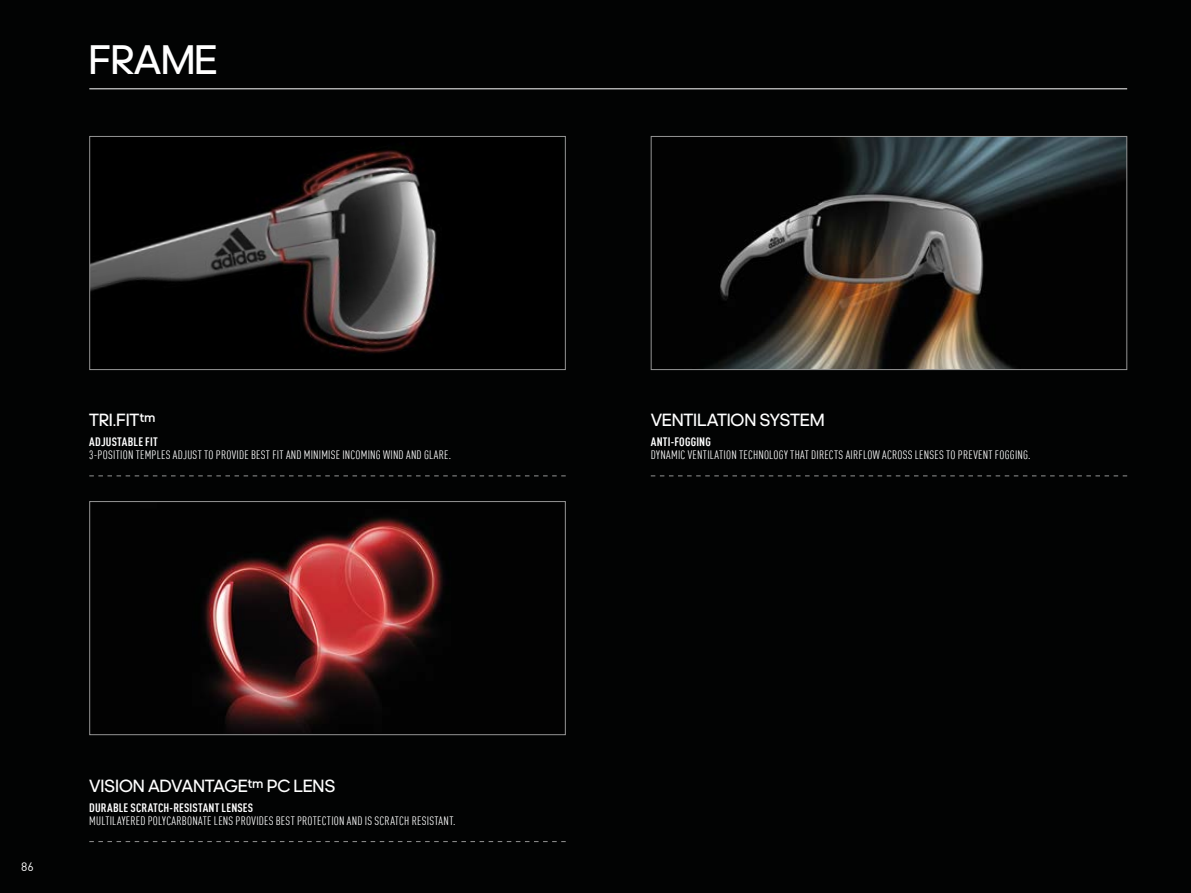
<style>
.page{position:relative;width:1191px;height:893px;background:#020303}
.page>*{position:absolute;margin:0;border:0;box-sizing:border-box;transform-origin:0 0}
.t1{font:42px "adineue PRO";color:#fff}
.t2{font:18px "adineue PRO";letter-spacing:.005em;color:#fff}
.t3{font:condensed 12px "Adihaus DIN";letter-spacing:.02em;color:#fff}
.t4{font:700 condensed 12px "Adihaus DIN";letter-spacing:.015em;color:#fff}
.t5{font:12px "Adihaus DIN";color:#fff}
</style>
<div class="page">
<hr style="left:89px;top:88px;width:1038px;height:1px;background:#fff">
<svg style="left:89px;top:136px;width:477px;height:234px"></svg>
<svg style="left:650px;top:136px;width:477px;height:234px"></svg>
<svg style="left:89px;top:501px;width:477px;height:234px"></svg>
<svg style="left:89px;top:475px;width:477px;height:1px"></svg>
<svg style="left:651px;top:475px;width:476px;height:1px"></svg>
<svg style="left:89px;top:841px;width:477px;height:1px"></svg>
<h1 class="t1" style="left:89px;top:35px;width:129px">FRAME</h1>
<h2 class="t2" style="left:89px;top:410px;width:67px">TRI.FIT™</h2>
<p class="t4" style="left:89px;top:433px;width:70px">ADJUSTABLE FIT</p>
<p class="t3" style="left:89px;top:447px;width:363px">3-POSITION TEMPLES ADJUST TO PROVIDE BEST FIT AND MINIMISE INCOMING WIND AND GLARE.</p>
<p class="t5" style="left:21px;top:858px;width:14px">86</p>
<h2 class="t2" style="left:89px;top:775px;width:247px">VISION ADVANTAGE™ PC LENS</h2>
<p class="t4" style="left:89px;top:799px;width:165px">DURABLE SCRATCH-RESISTANT LENSES</p>
<p class="t3" style="left:89px;top:812px;width:368px">MULTILAYERED POLYCARBONATE LENS PROVIDES BEST PROTECTION AND IS SCRATCH RESISTANT.</p>
<h2 class="t2" style="left:651px;top:410px;width:175px">VENTILATION SYSTEM</h2>
<p class="t4" style="left:651px;top:433px;width:62px">ANTI-FOGGING</p>
<p class="t3" style="left:651px;top:447px;width:381px">DYNAMIC VENTILATION TECHNOLOGY THAT DIRECTS AIRFLOW ACROSS LENSES TO PREVENT FOGGING.</p>
</div>
